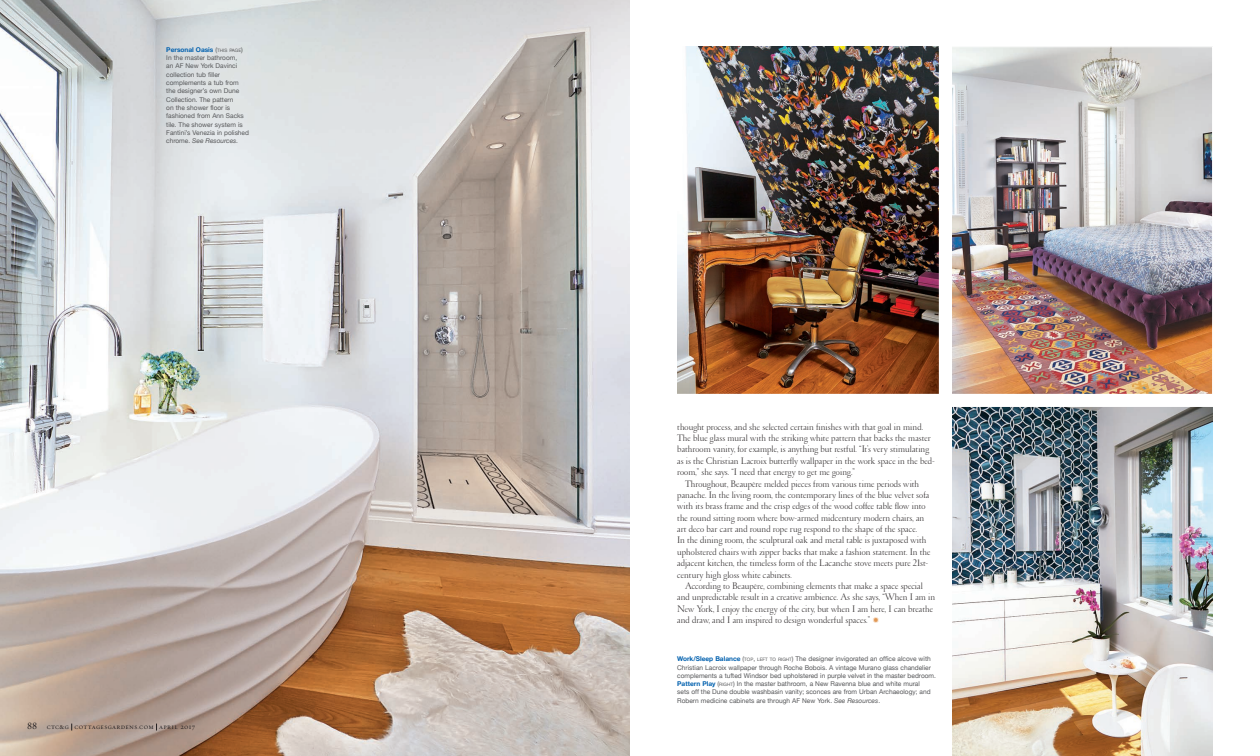
<style>
.page{position:relative;width:1260px;height:756px;background:#fff}
.page>*{position:absolute;margin:0;border:0;box-sizing:border-box;transform-origin:0 0}
.t1{font:300 9.62px "Garamond";letter-spacing:.01em;color:#231f20}
.t2{font:7px "Requiem Text HTF Small Caps";letter-spacing:.05em;color:#231f20}
.t3{font:6.56px/8.3px "Helvetica Neue";color:#57585a}
.s1{font-weight:700;color:#0160ae}
.s2{font-size:4.55px}
.s3{font-style:italic}
.s4{font-family:"Requiem Text HTF Roman";font-size:9.62px}
.s5{color:#e19855}
.s6{font-style:inherit}
</style>
<div class="page">
<img style="left:952px;top:49px;width:259px;height:345px">
<img style="left:0;top:0;width:630px;height:756px">
<img style="left:952px;top:407px;width:261px;height:349px">
<img style="left:677px;top:47px;width:262px;height:347px">
<p class="t3" style="left:166px;top:46px;width:84px"><span class="s1">Personal Oasis</span> (<span class="s2">THIS PAGE</span>)<br>In the master bathroom,<br>an AF New York Davinci collection tub filler complements a tub from the designer’s own Dune<br>Collection. The pattern<br>on the shower floor is fashioned from Ann Sacks tile. The shower system is<br>Fantini’s Venezia in polished chrome. <span class="s3">See Resources.</span></p>
<p class="t2" style="left:27px;top:722px;width:170px"><span class="s4">88</span> ctc&amp;g cottagesgardens.com april 2017</p>
<p class="t1" style="left:677px;top:422px;width:247px">thought process, and she selected certain finishes with that goal in mind.</p>
<p class="t1" style="left:677px;top:433px;width:255px">The blue glass mural with the striking white pattern that backs the master</p>
<p class="t1" style="left:677px;top:444px;width:253px">bathroom vanity, for example, is anything but restful. “It’s very stimulating</p>
<p class="t1" style="left:677px;top:456px;width:259px">as is the Christian Lacroix butterfly wallpaper in the work space in the bed-</p>
<p class="t1" style="left:677px;top:467px;width:179px">room,” she says. “I need that energy to get me going.”</p>
<p class="t1" style="left:685px;top:478px;width:236px">Throughout, Beaupère melded pieces from various time periods with</p>
<p class="t1" style="left:677px;top:490px;width:254px">panache. In the living room, the contemporary lines of the blue velvet sofa</p>
<p class="t1" style="left:677px;top:501px;width:250px">with its brass frame and the crisp edges of the wood coffee table flow into</p>
<p class="t1" style="left:677px;top:513px;width:249px">the round sitting room where bow-armed midcentury modern chairs, an</p>
<p class="t1" style="left:677px;top:524px;width:241px">art deco bar cart and round rope rug respond to the shape of the space.</p>
<p class="t1" style="left:677px;top:535px;width:251px">In the dining room, the sculptural oak and metal table is juxtaposed with</p>
<p class="t1" style="left:677px;top:547px;width:255px">upholstered chairs with zipper backs that make a fashion statement. In the</p>
<p class="t1" style="left:677px;top:558px;width:252px">adjacent kitchen, the timeless form of the Lacanche stove meets pure 21st-</p>
<p class="t1" style="left:677px;top:569px;width:116px">century high gloss white cabinets.</p>
<p class="t1" style="left:685px;top:581px;width:239px">According to Beaupère, combining elements that make a space special</p>
<p class="t1" style="left:677px;top:592px;width:259px">and unpredictable result in a creative ambience. As she says, “When I am in</p>
<p class="t1" style="left:677px;top:604px;width:257px">New York, I enjoy the energy of the city, but when I am here, I can breathe</p>
<p class="t1" style="left:677px;top:615px;width:204px">and draw, and I am inspired to design wonderful spaces.” <span class="s5">✹</span></p>
<p class="t3" style="left:677px;top:655px;width:260px"><span class="s1">Work/Sleep Balance</span> (<span class="s2">TOP</span><span class="s6">,</span> <span class="s2">LEFT TO RIGHT</span>) The designer invigorated an office alcove with Christian Lacroix wallpaper through Roche Bobois. A vintage Murano glass chandelier complements a tufted Windsor bed upholstered in purple velvet in the master bedroom.<br><span class="s1">Pattern Play</span> (<span class="s2">RIGHT</span>) In the master bathroom, a New Ravenna blue and white mural<br>sets off the Dune double washbasin vanity; sconces are from Urban Archaeology; and Robern medicine cabinets are through AF New York. <span class="s3">See Resources</span>.</p>
</div>
